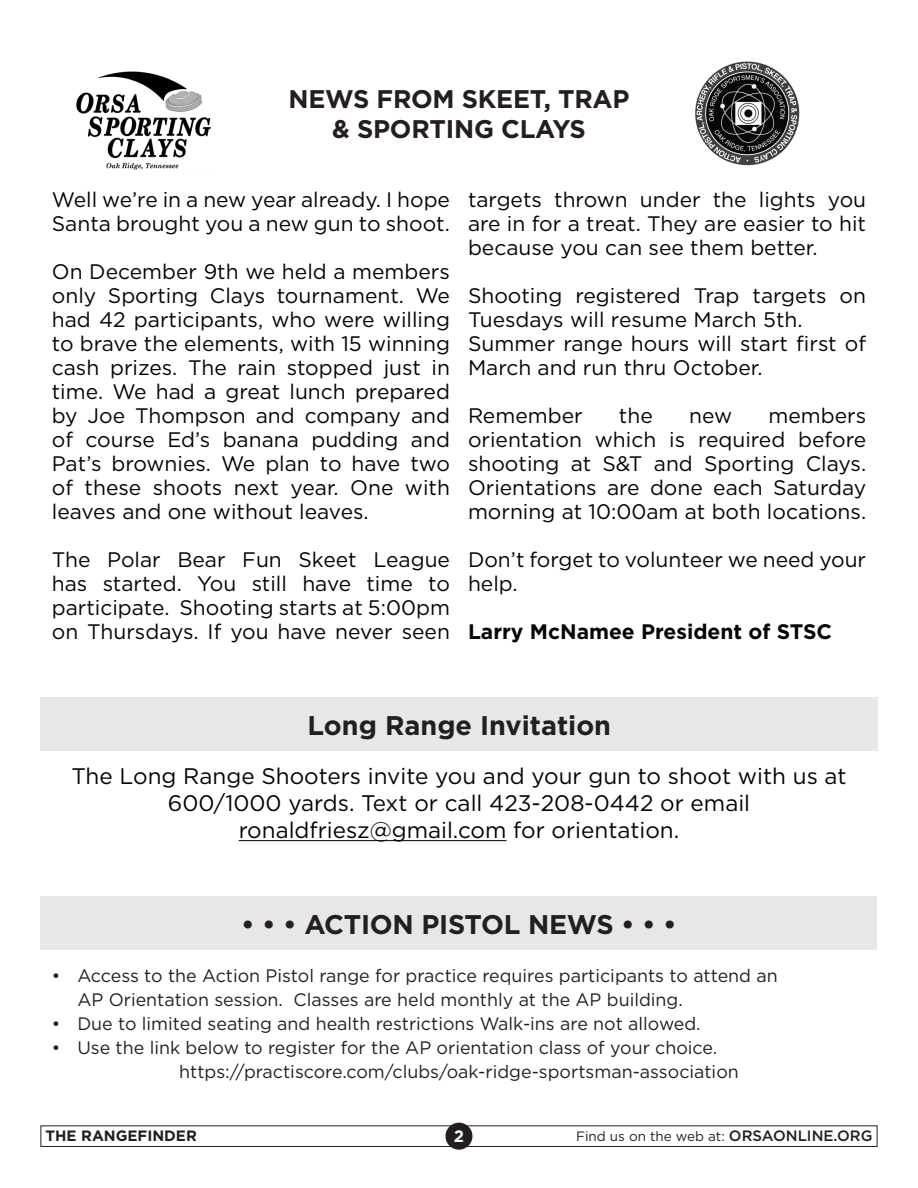
<style>
.page{position:relative;width:918px;height:1188px;background:#fff}
.page>*{position:absolute;margin:0;border:0;box-sizing:border-box;transform-origin:0 0}
.t1{font:700 27px "Gotham";letter-spacing:-.01em;color:#231f20}
.t2{font:700 25.5px "Gotham";letter-spacing:-.01em;color:#231f20}
.t3{font:22.5px/27px "Gotham";color:#040503;text-align:center}
.t4{font:21px/24px "Gotham";color:#040503}
.t5{font:700 21px "Gotham";color:#040503}
.t6{font:18px/24px "Gotham";color:#231f20}
.t7{font:700 16.5px "Gotham";color:#fff}
.t8{font:700 15px "Gotham";color:#231f20}
.t9{font:13.5px "Gotham";color:#231f20}
.s1{font-weight:500;font-size:15px}
</style>
<div class="page">
<div style="left:40px;top:1125px;width:838px;height:22px;border:1px solid #231f20"></div>
<div style="left:445px;top:1123px;width:27px;height:27px;background:#231f20;border-radius:50%"></div>
<img style="left:76px;top:71px;width:135px;height:99px">
<img style="left:695px;top:61px;width:105px;height:105px">
<div style="left:40px;top:896px;width:838px;height:54px;background:#e6e7e9"></div>
<div style="left:41px;top:697px;width:837px;height:54px;background:#e6e7e9"></div>
<hr style="left:239px;top:840px;width:267px;height:1px;background:#040503">
<p class="t2" style="left:289px;top:83px;width:342px">NEWS FROM SKEET, TRAP</p>
<p class="t2" style="left:332px;top:113px;width:255px">&amp; SPORTING CLAYS</p>
<p class="t4" style="left:52px;top:187px;width:400px">Well we’re in a new year already. I hope<br>Santa brought you a new gun to shoot.</p>
<p class="t4" style="left:52px;top:259px;width:400px;text-align:justify">On December 9th we held a members only Sporting Clays tournament. We had 42 participants, who were willing to brave the elements, with 15 winning cash prizes. The rain stopped just in time. We had a great lunch prepared by Joe Thompson and company and of course Ed’s banana pudding and Pat’s brownies. We plan to have two of these shoots next year. One with leaves and one without leaves.</p>
<p class="t4" style="left:52px;top:547px;width:400px;text-align:justify">The Polar Bear Fun Skeet League has started. You still have time to participate. Shooting starts at 5:00pm on Thursdays. If you have never seen</p>
<p class="t4" style="left:468px;top:187px;width:400px;text-align:justify">targets thrown under the lights you are in for a treat. They are easier to hit because you can see them better.</p>
<p class="t4" style="left:468px;top:283px;width:400px">Shooting registered Trap targets on<br>Tuesdays will resume March 5th.</p>
<p class="t4" style="left:468px;top:331px;width:400px">Summer range hours will start first of<br>March and run thru October.</p>
<p class="t4" style="left:468px;top:403px;width:116px">Remember</p>
<p class="t4" style="left:619px;top:403px;width:35px">the</p>
<p class="t4" style="left:689px;top:403px;width:44px">new</p>
<p class="t4" style="left:468px;top:403px;width:400px;text-align:justify;text-indent:300px">members orientation which is required before shooting at S&amp;T and Sporting Clays.<br>Orientations are done each Saturday morning at 10:00am at both locations.</p>
<p class="t4" style="left:468px;top:547px;width:400px">Don’t forget to volunteer we need your help.</p>
<p class="t5" style="left:468px;top:617px;width:366px">Larry McNamee President of STSC</p>
<p class="t1" style="left:308px;top:707px;width:305px">Long Range Invitation</p>
<p class="t3" style="left:71px;top:762px;width:777px">The Long Range Shooters invite you and your gun to shoot with us at<br>600/1000 yards. Text or call 423-208-0442 or email ronaldfriesz@gmail.com for orientation.</p>
<p class="t1" style="left:241px;top:907px;width:437px">• • • ACTION PISTOL NEWS • • •</p>
<p class="t6" style="left:77px;top:963px;width:702px;text-indent:-26px">• Access to the Action Pistol range for practice requires participants to attend an<br>AP Orientation session. Classes are held monthly at the AP building.</p>
<p class="t6" style="left:52px;top:1011px;width:650px">• Due to limited seating and health restrictions Walk-ins are not allowed.</p>
<p class="t6" style="left:52px;top:1035px;width:667px">• Use the link below to register for the AP orientation class of your choice.</p>
<p class="t6" style="left:179px;top:1059px;width:561px">https://practiscore.com/clubs/oak-ridge-sportsman-association</p>
<p class="t8" style="left:46px;top:1126px;width:153px">THE RANGEFINDER</p>
<p class="t7" style="left:454px;top:1125px;width:12px">2</p>
<p class="t9" style="left:576px;top:1129px;width:298px">Find us on the web at: <span class="s1">ORSAONLINE.ORG</span></p>
</div>
